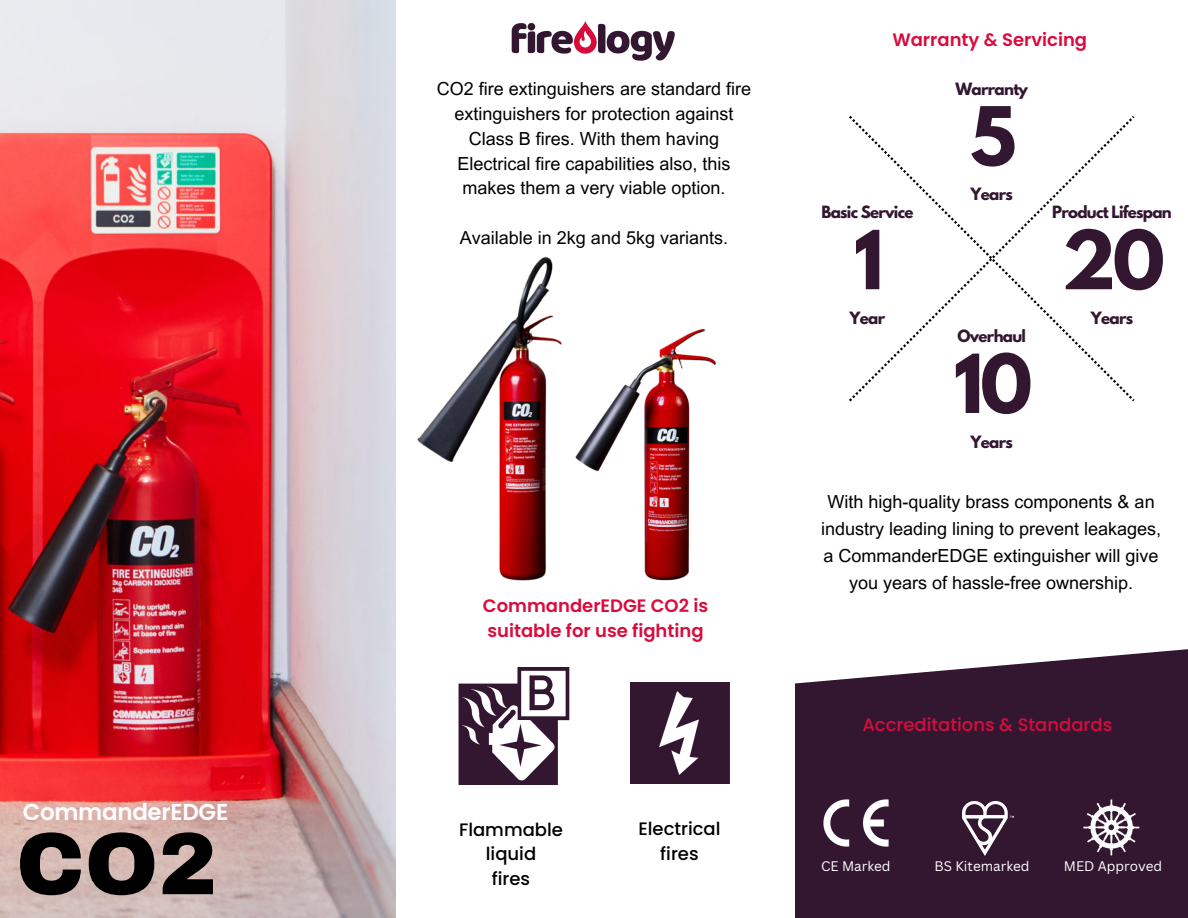
<style>
.page{position:relative;width:1188px;height:918px;background:#fff}
.page>*{position:absolute;margin:0;border:0;box-sizing:border-box;transform-origin:0 0}
.t1{font:900 88.35px "Archivo";color:#000}
.t2{font:700 72px "League Spartan";color:#331731}
.t3{font:600 22.95px "Poppins";letter-spacing:-.015em;color:#fff}
.t4{font:18px/24.8px "Arial MT Pro";color:#000;text-align:center}
.t5{font:600 18px/24.8px "Poppins";color:#d80c3d}
.t6{font:500 18px/24.8px "Poppins";color:#000;text-align:center}
.t7{font:500 18px "Poppins";color:#d80c3d}
.t8{font:700 15px "League Spartan";letter-spacing:-.045em;color:#331731}
.t9{font:13.5px "Canva Sans";color:#fff}
</style>
<div class="page">
<img style="left:417px;top:256px;width:299px;height:325px">
<svg style="left:794px;top:649px;width:394px;height:36px;fill:#331731"></svg>
<div style="left:795px;top:685px;width:393px;height:233px;background:#331731"></div>
<svg style="left:849px;top:116px;width:286px;height:285px"></svg>
<img style="left:511px;top:21px;width:164px;height:40px">
<img style="left:630px;top:683px;width:99px;height:101px">
<img style="left:458px;top:667px;width:112px;height:117px">
<img style="left:0;top:0;width:396px;height:918px">
<img style="left:823px;top:799px;width:66px;height:48px">
<img style="left:963px;top:802px;width:50px;height:54px">
<img style="left:1083px;top:799px;width:57px;height:57px">
<p class="t3" style="left:23px;top:796px;width:207px">CommanderEDGE</p>
<p class="t1" style="left:16px;top:817px;width:203px">CO2</p>
<p class="t4" style="left:437px;top:79px;width:316px">CO2 fire extinguishers are standard fire extinguishers for protection against Class B fires. With them having Electrical fire capabilities also, this makes them a very viable option.</p>
<p class="t4" style="left:460px;top:227px;width:270px">Available in 2kg and 5kg variants.</p>
<p class="t5" style="left:483px;top:594px;width:227px">CommanderEDGE CO2 is suitable for use fighting</p>
<p class="t6" style="left:459px;top:817px;width:105px">Flammable liquid</p>
<p class="t6" style="left:492px;top:866px;width:40px">fires</p>
<p class="t6" style="left:638px;top:816px;width:84px">Electrical fires</p>
<p class="t5" style="left:892px;top:27px;width:196px">Warranty &amp; Servicing</p>
<p class="t8" style="left:821px;top:205px;width:94px">Basic Service</p>
<p class="t2" style="left:854px;top:224px;width:31px">1</p>
<p class="t8" style="left:850px;top:311px;width:37px">Year</p>
<p class="t8" style="left:955px;top:81px;width:74px">Warranty</p>
<p class="t2" style="left:970px;top:101px;width:48px">5</p>
<p class="t8" style="left:971px;top:187px;width:44px">Years</p>
<p class="t8" style="left:957px;top:329px;width:70px">Overhaul</p>
<p class="t2" style="left:954px;top:348px;width:80px">10</p>
<p class="t8" style="left:971px;top:434px;width:44px">Years</p>
<p class="t8" style="left:1052px;top:205px;width:121px">Product Lifespan</p>
<p class="t2" style="left:1062px;top:224px;width:105px">20</p>
<p class="t8" style="left:1091px;top:311px;width:44px">Years</p>
<p class="t4" style="left:821px;top:491px;width:342px;line-height:27px">With high-quality brass components &amp; an industry leading lining to prevent leakages, a CommanderEDGE extinguisher will give you years of hassle-free ownership.</p>
<p class="t7" style="left:862px;top:712px;width:251px">Accreditations &amp; Standards</p>
<p class="t9" style="left:821px;top:857px;width:71px">CE Marked</p>
<p class="t9" style="left:935px;top:857px;width:96px">BS Kitemarked</p>
<p class="t9" style="left:1064px;top:857px;width:100px">MED Approved</p>
</div>
